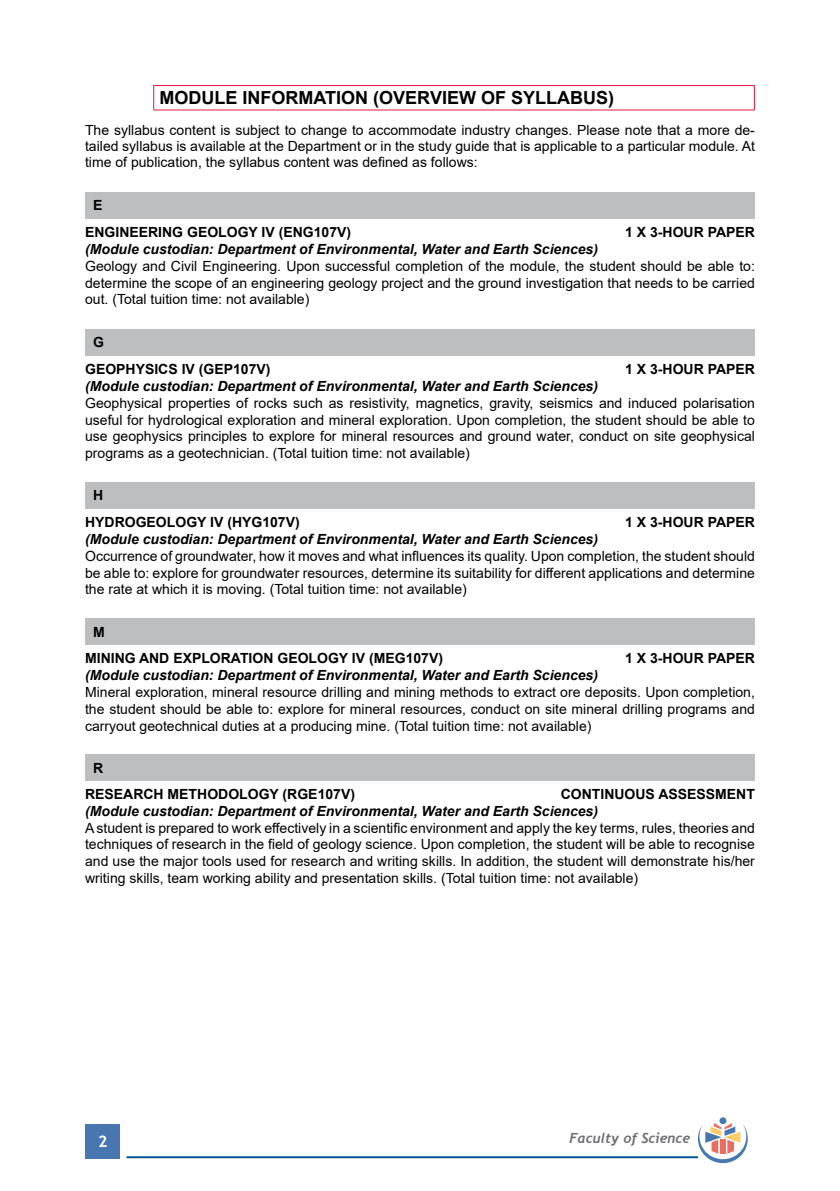
<style>
.page{position:relative;width:840px;height:1191px;background:#fff}
.page>*{position:absolute;margin:0;border:0;box-sizing:border-box;transform-origin:0 0}
.t1{font:700 18px "Arial";color:#000}
.t2{font:700 16px "Trebuchet MS";color:#fff}
.t3{font:14px/16.8px "Arial";color:#000;text-align:justify}
.t4{font:italic 700 14px "Arial";color:#000}
.t5{font:700 14px/26.8px "Arial";color:#000}
.t6{font:italic 700 14px "Trebuchet";color:#6d6e71}
</style>
<div class="page">
<div style="left:86px;top:1124px;width:34px;height:34px;background:#4777ae"></div>
<hr style="left:126px;top:1156px;width:571px;height:2px;background:#005596">
<div style="left:719px;top:1117px;width:7px;height:7px;background:#4777ae;border-radius:50%"></div>
<svg style="left:697px;top:1123px;width:50px;height:40px"></svg>
<hr style="left:153px;top:85px;width:601px;height:1px;background:#e31837">
<svg style="left:153px;top:86px;width:1px;height:23px"></svg>
<svg style="left:753px;top:86px;width:1px;height:23px"></svg>
<hr style="left:153px;top:109px;width:601px;height:1px;background:#e31837">
<div style="left:85px;top:192px;width:669px;height:26px;background:#bcbec0"></div>
<div style="left:85px;top:329px;width:669px;height:26px;background:#bcbec0"></div>
<div style="left:85px;top:482px;width:669px;height:26px;background:#bcbec0"></div>
<div style="left:85px;top:618px;width:669px;height:26px;background:#bcbec0"></div>
<div style="left:85px;top:754px;width:669px;height:27px;background:#bcbec0"></div>
<p class="t1" style="left:159px;top:85px;width:456px">MODULE INFORMATION (OVERVIEW OF SYLLABUS)</p>
<p class="t3" style="left:85px;top:122px;width:671px;line-height:16px">The syllabus content is subject to change to accommodate industry changes. Please note that a more de&shy;tailed syllabus is available at the Department or in the study guide that is applicable to a particular module. At time of publication, the syllabus content was defined as follows:</p>
<p class="t5" style="left:85px;top:192px;width:267px;text-indent:8px">E<br>ENGINEERING GEOLOGY IV (ENG107V)</p>
<p class="t5" style="left:624px;top:219px;width:131px">1 X 3-HOUR PAPER</p>
<p class="t4" style="left:85px;top:240px;width:514px">(Module custodian: Department of Environmental, Water and Earth Sciences)</p>
<p class="t3" style="left:85px;top:257px;width:671px">Geology and Civil Engineering. Upon successful completion of the module, the student should be able to: determine the scope of an engineering geology project and the ground investigation that needs to be carried out. (Total tuition time: not available)</p>
<p class="t5" style="left:85px;top:329px;width:187px;text-indent:8px">G<br>GEOPHYSICS IV (GEP107V)</p>
<p class="t5" style="left:624px;top:356px;width:131px">1 X 3-HOUR PAPER</p>
<p class="t4" style="left:85px;top:377px;width:514px">(Module custodian: Department of Environmental, Water and Earth Sciences)</p>
<p class="t3" style="left:85px;top:394px;width:671px">Geophysical properties of rocks such as resistivity, magnetics, gravity, seismics and induced polarisation useful for hydrological exploration and mineral exploration. Upon completion, the student should be able to use geophysics principles to explore for mineral resources and ground water, conduct on site geophysical programs as a geotechnician. (Total tuition time: not available)</p>
<p class="t5" style="left:85px;top:482px;width:216px;text-indent:8px">H<br>HYDROGEOLOGY IV (HYG107V)</p>
<p class="t5" style="left:624px;top:509px;width:131px">1 X 3-HOUR PAPER</p>
<p class="t4" style="left:85px;top:530px;width:514px">(Module custodian: Department of Environmental, Water and Earth Sciences)</p>
<p class="t3" style="left:85px;top:547px;width:671px">Occurrence of groundwater, how it moves and what influences its quality. Upon completion, the student should be able to: explore for groundwater resources, determine its suitability for different applications and determine the rate at which it is moving. (Total tuition time: not available)</p>
<p class="t5" style="left:85px;top:618px;width:359px;text-indent:8px">M<br>MINING AND EXPLORATION GEOLOGY IV (MEG107V)</p>
<p class="t5" style="left:624px;top:645px;width:131px">1 X 3-HOUR PAPER</p>
<p class="t4" style="left:85px;top:666px;width:514px">(Module custodian: Department of Environmental, Water and Earth Sciences)</p>
<p class="t3" style="left:85px;top:683px;width:671px">Mineral exploration, mineral resource drilling and mining methods to extract ore deposits. Upon completion, the student should be able to: explore for mineral resources, conduct on site mineral drilling programs and carryout geotechnical duties at a producing mine. (Total tuition time: not available)</p>
<p class="t5" style="left:85px;top:755px;width:271px;line-height:26px;text-indent:8px">R<br>RESEARCH METHODOLOGY (RGE107V)</p>
<p class="t5" style="left:560px;top:780px;width:195px">CONTINUOUS ASSESSMENT</p>
<p class="t4" style="left:85px;top:801px;width:514px">(Module custodian: Department of Environmental, Water and Earth Sciences)</p>
<p class="t3" style="left:85px;top:819px;width:671px">A student is prepared to work effectively in a scientific environment and apply the key terms, rules, theories and techniques of research in the field of geology science. Upon completion, the student will be able to recognise and use the major tools used for research and writing skills. In addition, the student will demonstrate his/her writing skills, team working ability and presentation skills. (Total tuition time: not available)</p>
<p class="t2" style="left:98px;top:1131px;width:11px">2</p>
<p class="t6" style="left:569px;top:1129px;width:122px">Faculty of Science</p>
</div>
